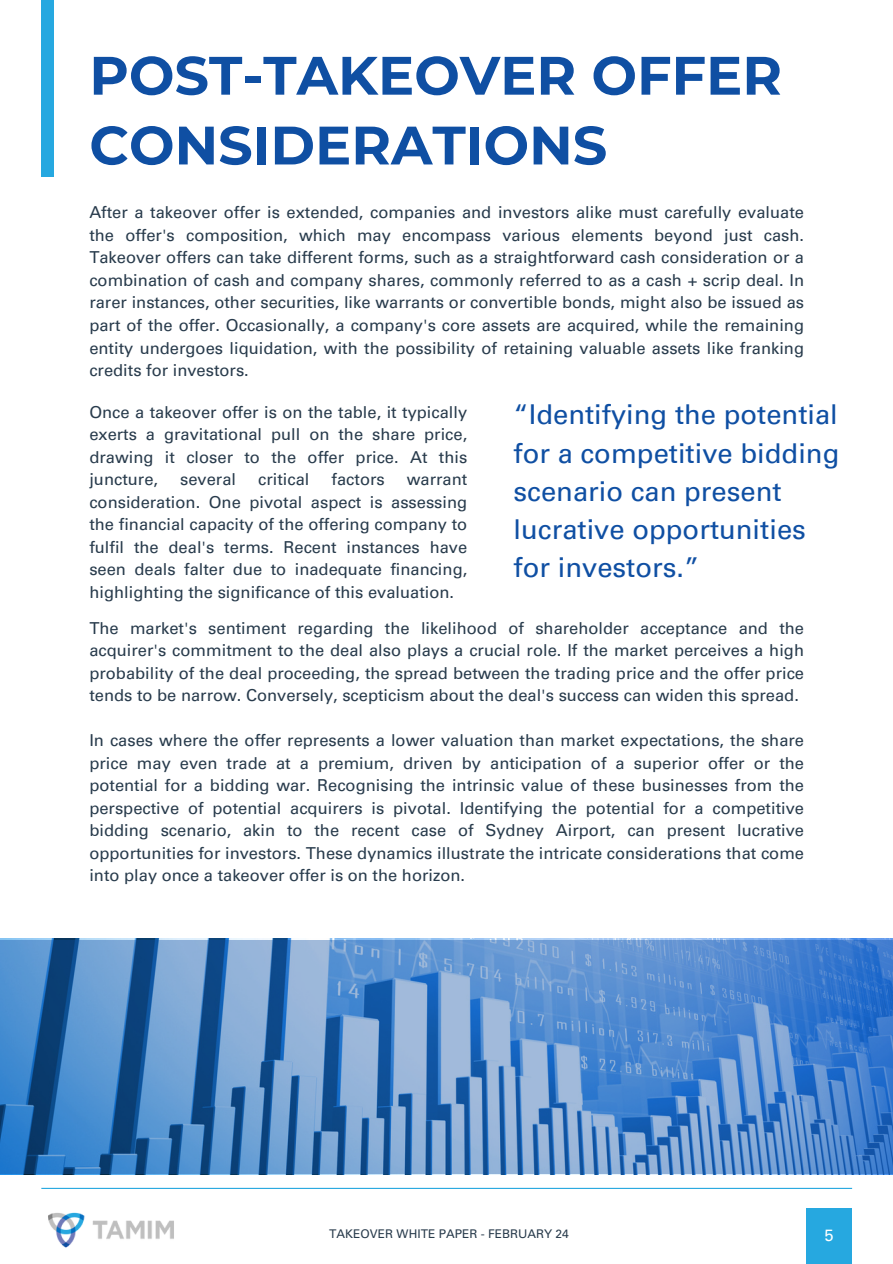
<style>
.page{position:relative;width:893px;height:1264px;background:#fff}
.page>*{position:absolute;margin:0;border:0;box-sizing:border-box;transform-origin:0 0}
.t1{font:700 54px/69.8px "Montserrat";color:#0f4fa3}
.t2{font:27.45px/38.2px "Univers LT Pro 55 Roman";color:#0f4fa3}
.t3{font:16.5px/22.5px "Univers LT Pro 55 Roman";color:#283b4c;text-align:justify}
.t4{font:16.5px "Univers LT Pro 55 Roman";color:#fff}
.t5{font:12px "Univers LT Pro 55 Roman";color:#283b4c}
</style>
<div class="page">
<div style="left:41px;top:0;width:13px;height:177px;background:#26a8e0"></div>
<img style="left:48px;top:1212px;width:126px;height:36px">
<hr style="left:41px;top:1187px;width:811px;height:1px;background:#26a8e0">
<div style="left:806px;top:1208px;width:46px;height:55px;background:#26a8e0"></div>
<svg style="left:0;top:940px;width:892px;height:234px;background:#568bc7"></svg>
<h1 class="t1" style="left:89px;top:40px;width:694px">POST-TAKEOVER OFFER<br>CONSIDERATIONS</h1>
<p class="t3" style="left:89px;top:203px;width:716px">After a takeover offer is extended, companies and investors alike must carefully evaluate the offer's composition, which may encompass various elements beyond just cash.<br>Takeover offers can take different forms, such as a straightforward cash consideration or a combination of cash and company shares, commonly referred to as a cash + scrip deal. In rarer instances, other securities, like warrants or convertible bonds, might also be issued as part of the offer. Occasionally, a company's core assets are acquired, while the remaining entity undergoes liquidation, with the possibility of retaining valuable assets like franking credits for investors.</p>
<h2 class="t2" style="left:513px;top:399px;width:327px">“Identifying the potential for a competitive bidding scenario can present lucrative opportunities for investors.”</h2>
<p class="t3" style="left:89px;top:403px;width:379px">Once a takeover offer is on the table, it typically exerts a gravitational pull on the share price, drawing it closer to the offer price. At this juncture,</p>
<p class="t3" style="left:180px;top:470px;width:57px">several</p>
<p class="t3" style="left:258px;top:470px;width:53px">critical</p>
<p class="t3" style="left:331px;top:470px;width:55px">factors</p>
<p class="t3" style="left:89px;top:470px;width:379px;text-indent:317px">warrant consideration. One pivotal aspect is assessing the financial capacity of the offering company to fulfil the deal's terms. Recent instances have seen deals falter due to inadequate financing, highlighting the significance of this evaluation.</p>
<p class="t3" style="left:89px;top:618px;width:716px">The market's sentiment regarding the likelihood of shareholder acceptance and the acquirer's commitment to the deal also plays a crucial role. If the market perceives a high probability of the deal proceeding, the spread between the trading price and the offer price tends to be narrow. Conversely, scepticism about the deal's success can widen this spread.</p>
<p class="t3" style="left:89px;top:731px;width:716px">In cases where the offer represents a lower valuation than market expectations, the share price may even trade at a premium, driven by anticipation of a superior offer or the potential for a bidding war. Recognising the intrinsic value of these businesses from the perspective of potential acquirers is pivotal. Identifying the potential for a competitive bidding scenario, akin to the recent case of Sydney Airport, can present lucrative opportunities for investors. These dynamics illustrate the intricate considerations that come into play once a takeover offer is on the horizon.</p>
<p class="t5" style="left:329px;top:1229px;width:241px">TAKEOVER WHITE PAPER - FEBRUARY 24</p>
<p class="t4" style="left:824px;top:1229px;width:11px">5</p>
</div>
